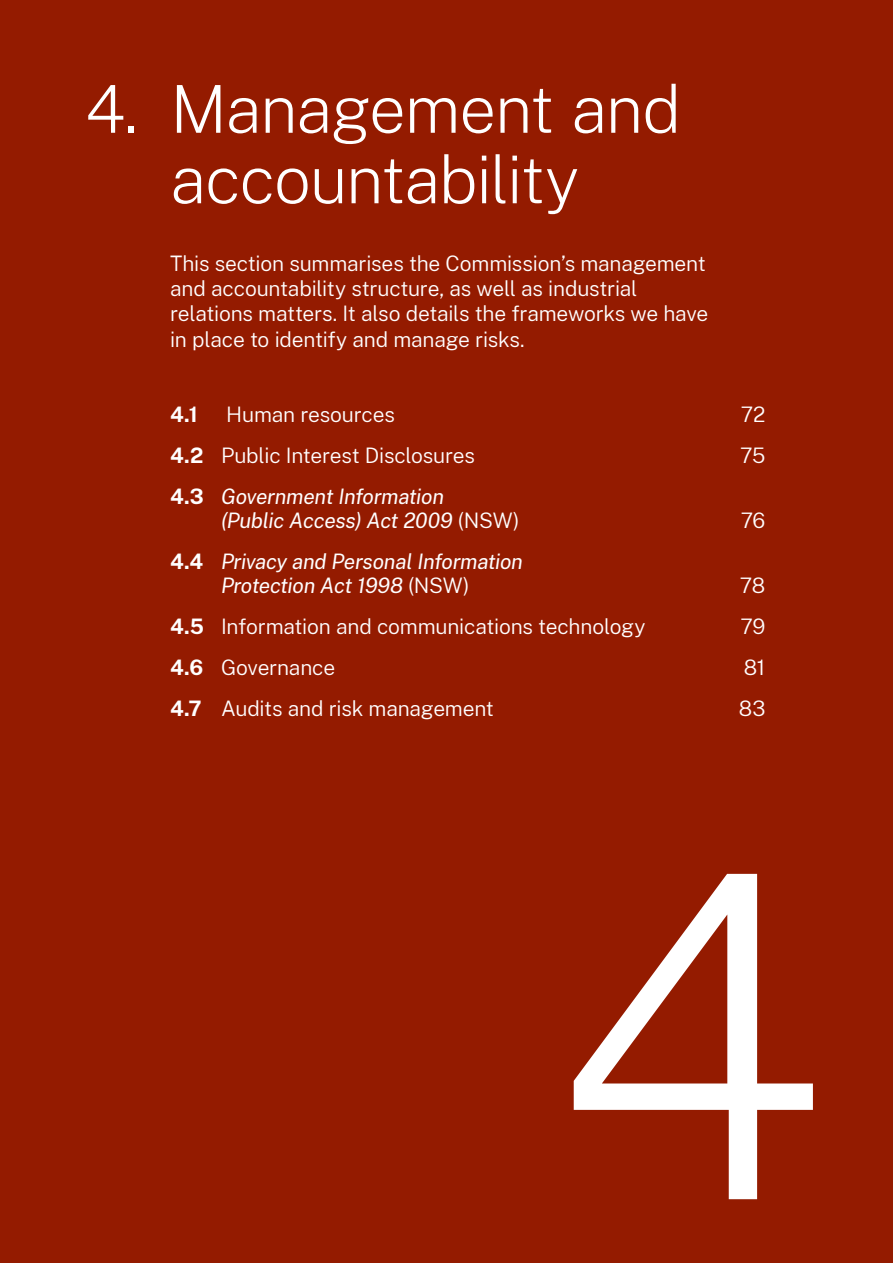
<style>
.page{position:relative;width:893px;height:1263px;background:#941b00}
.page>*{position:absolute;margin:0;border:0;box-sizing:border-box;transform-origin:0 0}
.t1{font:200 450px "Public Sans";color:#fff}
.t2{font:200 66px/70.5px "Public Sans";letter-spacing:-.02em;color:#fff;text-align:center}
.t3{font:300 21px/25.2px "Public Sans";letter-spacing:-.01em;color:#fff}
.t4{font:italic 21px/24px "Public Sans";letter-spacing:-.015em;color:#fff}
.t5{font:700 21px "Public Sans";color:#fff}
.s1{font-weight:700}
.s2{font-weight:700;font-style:normal}
.s3{font-weight:300;font-style:normal}
</style>
<div class="page">
<h2 class="t2" style="left:85px;top:71px;width:598px">4. Management and accountability</h2>
<p class="t3" style="left:170px;top:250px;width:540px">This section summarises the Commission’s management and accountability structure, as well as industrial relations matters. It also details the frameworks we have in place to identify and manage risks.</p>
<p class="t5" style="left:170px;top:399px;width:29px">4.1</p>
<p class="t3" style="left:226px;top:400px;width:170px">Human resources</p>
<p class="t3" style="left:741px;top:400px;width:26px">72</p>
<p class="t3" style="left:170px;top:441px;width:306px"><span class="s1">4.2</span> Public Interest Disclosures</p>
<p class="t3" style="left:740px;top:441px;width:27px">75</p>
<p class="t4" style="left:221px;top:483px;width:300px;text-indent:-51px"><span class="s2">4.3</span> Government Information<br>(Public Access) Act 2009 <span class="s3">(NSW)</span></p>
<p class="t3" style="left:741px;top:507px;width:26px">76</p>
<p class="t4" style="left:170px;top:548px;width:354px;text-align:center"><span class="s2">4.4</span> Privacy and Personal Information<br>Protection Act 1998 <span class="s3">(NSW)</span></p>
<p class="t3" style="left:740px;top:572px;width:27px">78</p>
<p class="t3" style="left:170px;top:613px;width:477px"><span class="s1">4.5</span> Information and communications technology</p>
<p class="t3" style="left:740px;top:613px;width:27px">79</p>
<p class="t3" style="left:170px;top:654px;width:167px"><span class="s1">4.6</span> Governance</p>
<p class="t3" style="left:744px;top:654px;width:23px">81</p>
<p class="t3" style="left:170px;top:695px;width:325px"><span class="s1">4.7</span> Audits and risk management</p>
<p class="t3" style="left:739px;top:695px;width:28px">83</p>
<h1 class="t1" style="left:552px;top:730px;width:277px">4</h1>
</div>
